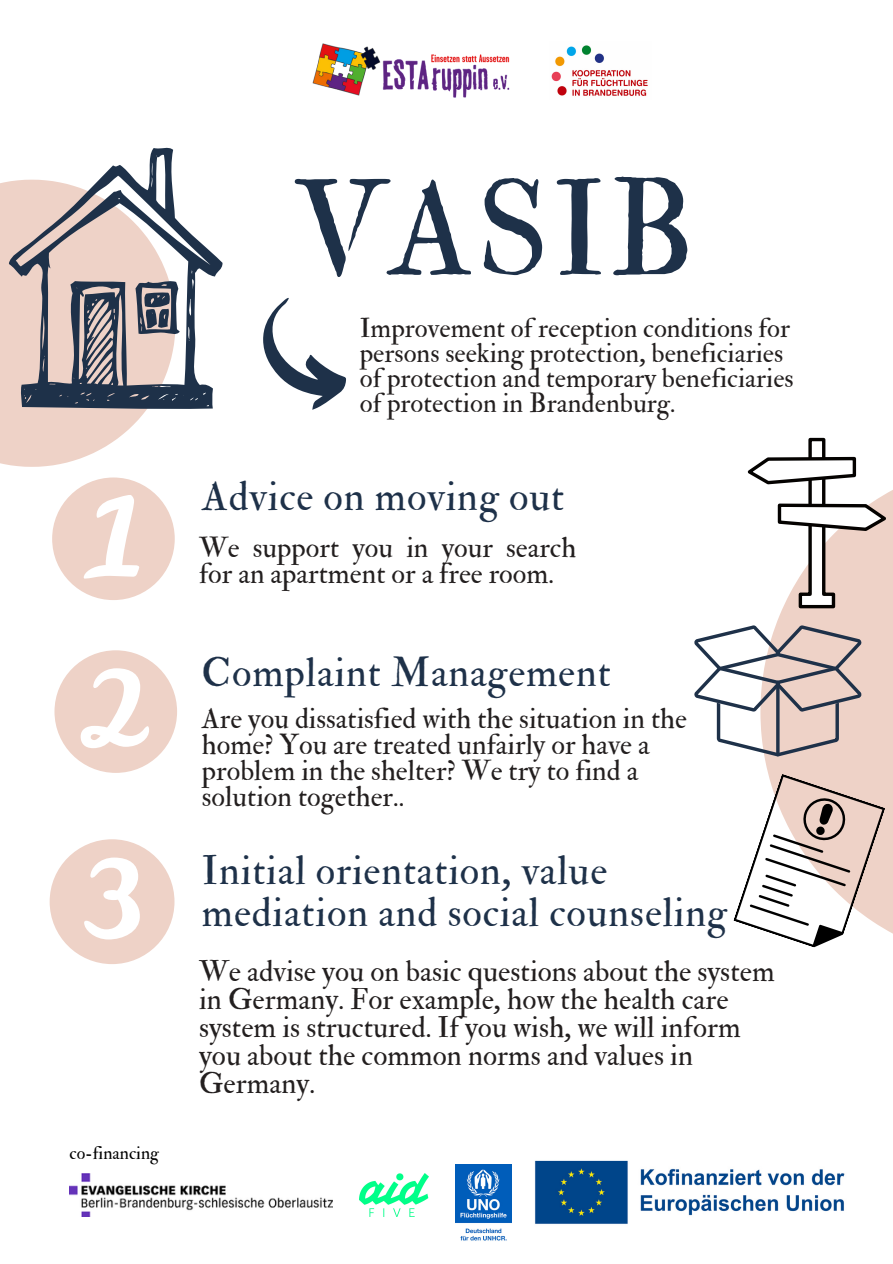
<style>
.page{position:relative;width:893px;height:1264px;background:#fff}
.page>*{position:absolute;margin:0;border:0;box-sizing:border-box;transform-origin:0 0}
.t1{font:132.75px "IM FELL Double Pica Roman";letter-spacing:.02em;color:#1e3149}
.t2{font:40.5px "IM FELL Double Pica Roman";letter-spacing:.02em;color:#1e3149}
.t3{font:29.25px/28px "IM FELL Double Pica Roman";color:#231f1f}
.t4{font:28.35px/25.8px "IM FELL Double Pica Roman";color:#231f1f}
.t5{font:26.85px/24.8px "IM FELL Double Pica Roman";color:#231f1f}
.t6{font:17.85px "IM FELL Double Pica Roman";color:#000}
</style>
<div class="page">
<svg style="left:0;top:181px;width:146px;height:286px;fill:#eed2c7"></svg>
<div style="left:764px;top:490px;width:128px;height:443px;background:#eed2c7"></div>
<svg style="left:9px;top:147px;width:213px;height:263px"></svg>
<svg style="left:694px;top:625px;width:168px;height:131px"></svg>
<svg style="left:733px;top:773px;width:152px;height:175px"></svg>
<svg style="left:747px;top:437px;width:139px;height:171px"></svg>
<svg style="left:263px;top:298px;width:83px;height:112px"></svg>
<svg style="left:52px;top:477px;width:123px;height:123px"></svg>
<svg style="left:50px;top:839px;width:124px;height:125px"></svg>
<svg style="left:54px;top:650px;width:123px;height:123px"></svg>
<img style="left:312px;top:43px;width:198px;height:55px">
<img style="left:534px;top:1160px;width:311px;height:64px">
<img style="left:551px;top:45px;width:97px;height:51px">
<img style="left:455px;top:1164px;width:56px;height:77px">
<img style="left:70px;top:1173px;width:263px;height:43px">
<img style="left:360px;top:1173px;width:68px;height:43px">
<p class="t6" style="left:70px;top:1142px;width:91px">co-financing</p>
<p class="t1" style="left:293px;top:149px;width:404px">VASIB</p>
<p class="t5" style="left:360px;top:316px;width:435px">Improvement of reception conditions for persons seeking protection, beneficiaries of protection and temporary beneficiaries of protection in Brandenburg.</p>
<p class="t2" style="left:202px;top:472px;width:363px">Advice on moving out</p>
<p class="t4" style="left:199px;top:535px;width:378px">We support you in your search for an apartment or a free room.</p>
<p class="t2" style="left:201px;top:648px;width:411px">Complaint Management</p>
<p class="t4" style="left:202px;top:706px;width:486px">Are you dissatisfied with the situation in the home? You are treated unfairly or have a problem in the shelter? We try to find a solution together..</p>
<p class="t2" style="left:202px;top:846px;width:407px">Initial orientation, value</p>
<p class="t2" style="left:202px;top:887px;width:526px">mediation and social counseling</p>
<p class="t3" style="left:199px;top:957px;width:577px">We advise you on basic questions about the system in Germany. For example, how the health care system is structured. If you wish, we will inform you about the common norms and values in Germany.</p>
</div>
